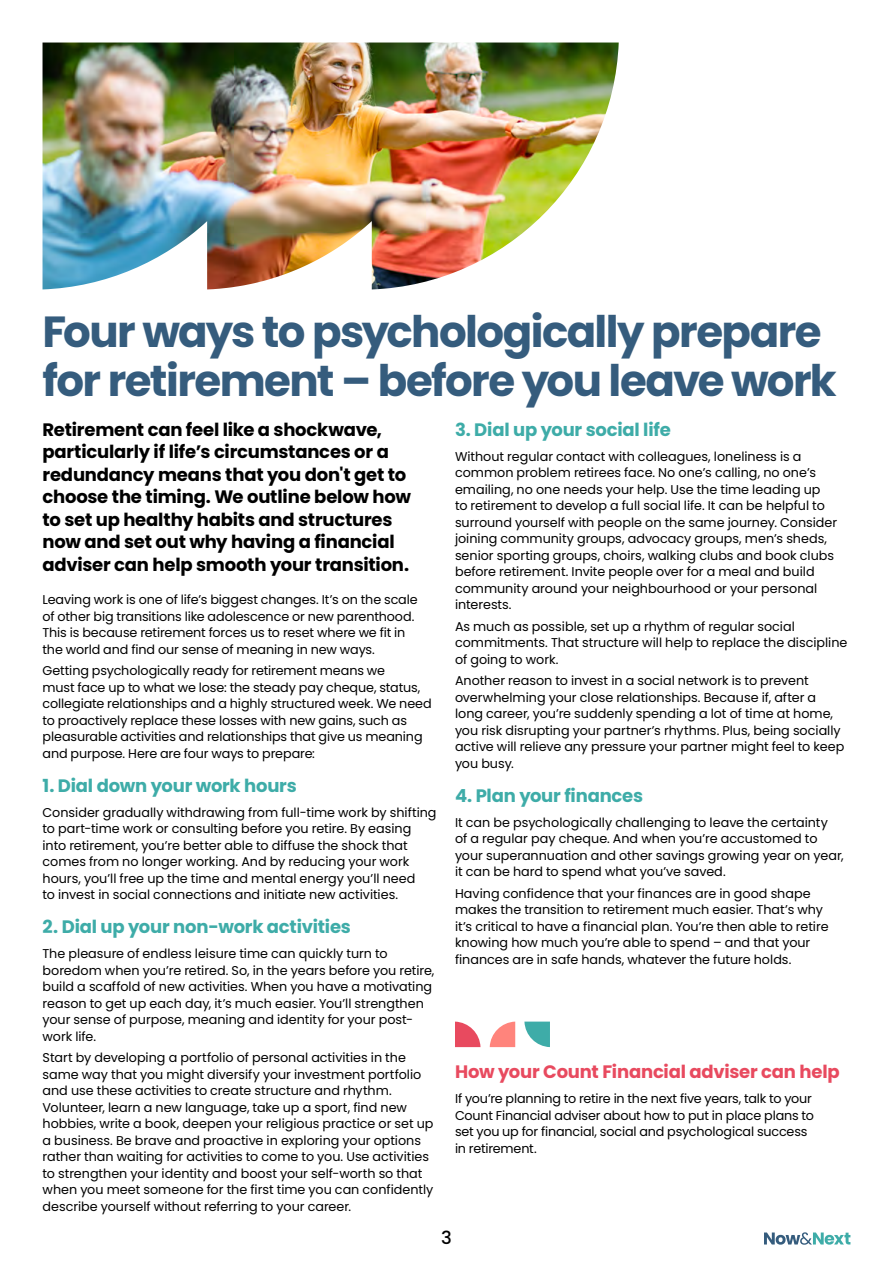
<style>
.page{position:relative;width:893px;height:1263px;background:#fff}
.page>*{position:absolute;margin:0;border:0;box-sizing:border-box;transform-origin:0 0}
.t1{font:700 43.5px/49.5px "Poppins";letter-spacing:-.035em;color:#355c7d}
.t2{font:700 18px/22.5px "Poppins";letter-spacing:-.01em;color:#000}
.t3{font:700 18px "Poppins";letter-spacing:-.01em;color:#3eaca8}
.t4{font:700 18px "Poppins";letter-spacing:-.01em;color:#e84a5f}
.t5{font:500 18px "Poppins";color:#000}
.t6{font:12.75px/16.5px "Poppins";color:#000}
</style>
<div class="page">
<svg style="left:764px;top:1232px;width:86px;height:13px"></svg>
<svg style="left:490px;top:1021px;width:25px;height:26px"></svg>
<svg style="left:524px;top:1021px;width:26px;height:26px"></svg>
<svg style="left:455px;top:1021px;width:25px;height:26px"></svg>
<img style="left:43px;top:43px;width:576px;height:246px">
<h1 class="t1" style="left:43px;top:307px;width:795px">Four ways to psychologically prepare for retirement – before you leave work</h1>
<p class="t2" style="left:43px;top:418px;width:370px">Retirement can feel like a shockwave, particularly if life’s circumstances or a redundancy means that you don't get to choose the timing. We outline below how to set up healthy habits and structures now and set out why having a financial adviser can help smooth your transition.</p>
<p class="t6" style="left:43px;top:591px;width:377px">Leaving work is one of life’s biggest changes. It’s on the scale of other big transitions like adolescence or new parenthood.<br>This is because retirement forces us to reset where we fit in the world and find our sense of meaning in new ways.</p>
<p class="t6" style="left:43px;top:662px;width:391px">Getting psychologically ready for retirement means we<br>must face up to what we lose: the steady pay cheque, status, collegiate relationships and a highly structured week. We need to proactively replace these losses with new gains, such as pleasurable activities and relationships that give us meaning and purpose. Here are four ways to prepare:</p>
<h2 class="t3" style="left:43px;top:775px;width:256px">1. Dial down your work hours</h2>
<p class="t6" style="left:43px;top:804px;width:396px">Consider gradually withdrawing from full-time work by shifting to part-time work or consulting before you retire. By easing into retirement, you’re better able to diffuse the shock that comes from no longer working. And by reducing your work hours, you’ll free up the time and mental energy you’ll need<br>to invest in social connections and initiate new activities.</p>
<h2 class="t3" style="left:43px;top:916px;width:310px">2. Dial up your non-work activities</h2>
<p class="t6" style="left:43px;top:945px;width:393px">The pleasure of endless leisure time can quickly turn to boredom when you’re retired. So, in the years before you retire, build a scaffold of new activities. When you have a motivating reason to get up each day, it’s much easier. You’ll strengthen your sense of purpose, meaning and identity for your post&shy;work life.</p>
<p class="t6" style="left:43px;top:1049px;width:392px">Start by developing a portfolio of personal activities in the same way that you might diversify your investment portfolio and use these activities to create structure and rhythm.<br>Volunteer, learn a new language, take up a sport, find new hobbies, write a book, deepen your religious practice or set up a business. Be brave and proactive in exploring your options rather than waiting for activities to come to you. Use activities to strengthen your identity and boost your self-worth so that when you meet someone for the first time you can confidently describe yourself without referring to your career.</p>
<h2 class="t3" style="left:455px;top:419px;width:217px">3. Dial up your social life</h2>
<p class="t6" style="left:455px;top:448px;width:384px">Without regular contact with colleagues, loneliness is a common problem retirees face. No one’s calling, no one’s emailing, no one needs your help. Use the time leading up<br>to retirement to develop a full social life. It can be helpful to surround yourself with people on the same journey. Consider joining community groups, advocacy groups, men’s sheds, senior sporting groups, choirs, walking clubs and book clubs before retirement. Invite people over for a meal and build community around your neighbourhood or your personal interests.</p>
<p class="t6" style="left:455px;top:618px;width:394px">As much as possible, set up a rhythm of regular social commitments. That structure will help to replace the discipline of going to work.</p>
<p class="t6" style="left:455px;top:673px;width:391px">Another reason to invest in a social network is to prevent overwhelming your close relationships. Because if, after a long career, you’re suddenly spending a lot of time at home, you risk disrupting your partner’s rhythms. Plus, being socially active will relieve any pressure your partner might feel to keep you busy.</p>
<h2 class="t3" style="left:455px;top:785px;width:190px">4. Plan your finances</h2>
<p class="t6" style="left:455px;top:814px;width:390px">It can be psychologically challenging to leave the certainty<br>of a regular pay cheque. And when you’re accustomed to your superannuation and other savings growing year on year, it can be hard to spend what you’ve saved.</p>
<p class="t6" style="left:455px;top:885px;width:375px">Having confidence that your finances are in good shape makes the transition to retirement much easier. That’s why it’s critical to have a financial plan. You’re then able to retire knowing how much you’re able to spend – and that your finances are in safe hands, whatever the future holds.</p>
<h2 class="t4" style="left:455px;top:1061px;width:386px">How your Count Financial adviser can help</h2>
<p class="t6" style="left:455px;top:1090px;width:360px">If you’re planning to retire in the next five years, talk to your Count Financial adviser about how to put in place plans to set you up for financial, social and psychological success in retirement.</p>
<h2 class="t5" style="left:441px;top:1227px;width:12px">3</h2>
</div>
